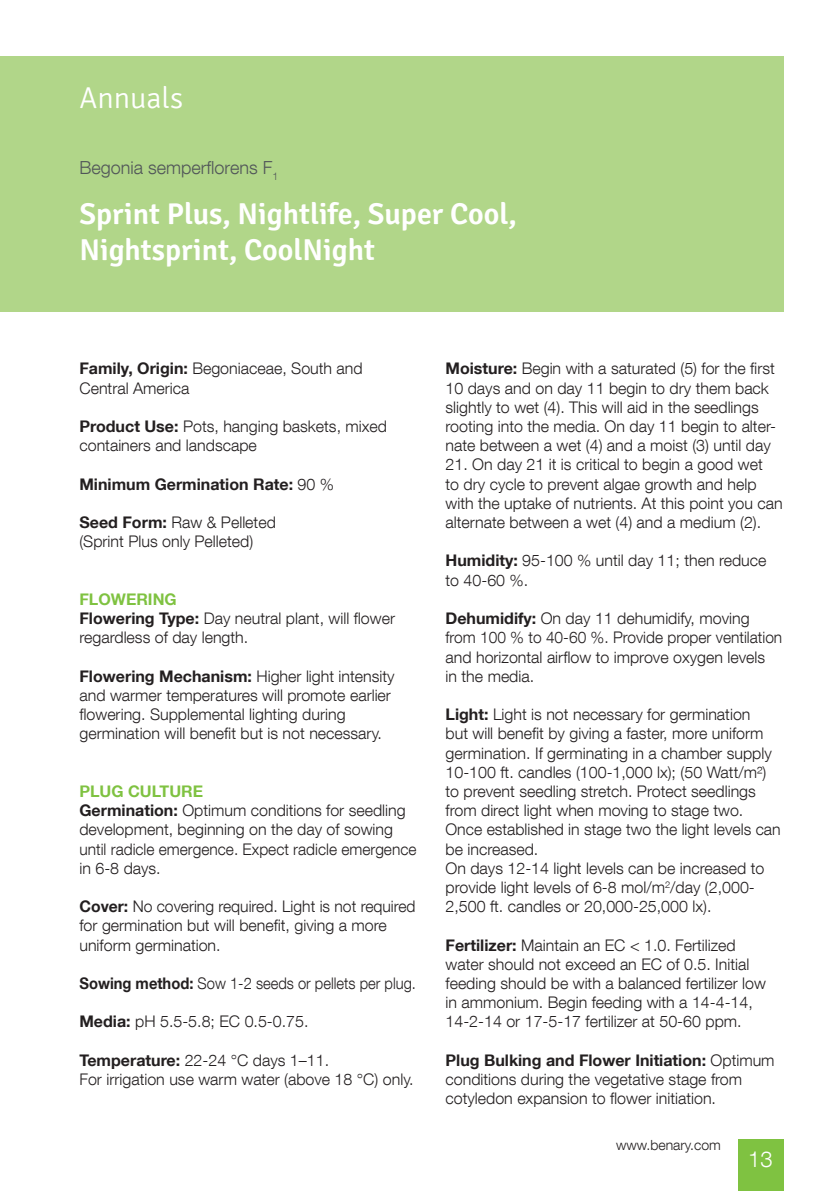
<style>
.page{position:relative;width:840px;height:1191px;background:#fff}
.page>*{position:absolute;margin:0;border:0;box-sizing:border-box;transform-origin:0 0}
.Product_Headline{font:600 30px/36px "Signika";color:#fff}
.Lebenszyklus{font:300 30px "Signika";color:#fff}
.t1{font:300 22px "Helvetica Neue LT Com";color:#fff}
.Gattung_Art{font:300 18px "Helvetica Neue LT Com";color:#515659}
.Fließtext{font:300 16px/19.2px "Helvetica Neue LT Com";color:#231f20}
.Fließtext-2{font:300 16px "Helvetica Neue LT Com";color:#231f20;scale:.92 1}
.Fließtext-3{font:700 16px "Helvetica Neue LT Com";color:#231f20}
.Fließtext-4{font:700 16px "Helvetica Neue LT Com";color:#7fc241}
.t2{font:300 14px "Helvetica Neue LT Com";color:#231f20}
.s1{font-weight:700}
.s2{font-weight:300}
</style>
<div class="page">
<div style="left:737px;top:1140px;width:45px;height:51px;background:#7fc241"></div>
<div style="left:0;top:57px;width:782px;height:255px;background:#b1d689"></div>
<p class="Lebenszyklus" style="left:79px;top:81px;width:105px">Annuals</p>
<p class="Gattung_Art" style="left:79px;top:157px;width:200px">Begonia semperflorens F<sub>1</sub></p>
<p class="Product_Headline" style="left:79px;top:196px;width:439px">Sprint Plus, Nightlife, Super Cool,<br>Nightsprint, CoolNight</p>
<p class="Fließtext" style="left:79px;top:359px;width:284px"><span class="s1">Family, Origin:</span> Begoniaceae, South and<br>Central America</p>
<p class="Fließtext" style="left:79px;top:416px;width:309px"><span class="s1">Product Use:</span> Pots, hanging baskets, mixed containers and landscape</p>
<p class="Fließtext-3" style="left:79px;top:474px;width:256px">Minimum Germination Rate: <span class="s2">90 %</span></p>
<p class="Fließtext" style="left:79px;top:512px;width:198px"><span class="s1">Seed Form:</span> Raw &amp; Pelleted (Sprint Plus only Pelleted)</p>
<p class="Fließtext-4" style="left:79px;top:589px;width:99px">FLOWERING</p>
<p class="Fließtext" style="left:79px;top:608px;width:317px"><span class="s1">Flowering Type:</span> Day neutral plant, will flower</p>
<p class="Fließtext" style="left:79px;top:627px;width:170px">regardless of day length.</p>
<p class="Fließtext" style="left:79px;top:666px;width:316px"><span class="s1">Flowering Mechanism:</span> Higher light intensity and warmer temperatures will promote earlier flowering. Supplemental lighting during germination will benefit but is not necessary.</p>
<p class="Fließtext-4" style="left:79px;top:781px;width:125px">PLUG CULTURE</p>
<p class="Fließtext" style="left:79px;top:800px;width:338px"><span class="s1">Germination:</span> Optimum conditions for seedling development, beginning on the day of sowing until radicle emergence. Expect radicle emergence in 6-8 days.</p>
<p class="Fließtext" style="left:79px;top:896px;width:337px"><span class="s1">Cover:</span> No covering required. Light is not required for germination but will benefit, giving a more uniform germination.</p>
<p class="Fließtext-2" style="left:79px;top:973px;width:367px"><span class="s1">Sowing method:</span> Sow 1-2 seeds or pellets per plug.</p>
<p class="Fließtext" style="left:79px;top:1011px;width:230px"><span class="s1">Media:</span> pH 5.5-5.8; EC 0.5-0.75.</p>
<p class="Fließtext" style="left:79px;top:1050px;width:335px"><span class="s1">Temperature:</span> 22-24 °C days 1–11.<br>For irrigation use warm water (above 18 °C) only.</p>
<p class="Fließtext" style="left:445px;top:359px;width:332px"><span class="s1">Moisture:</span> Begin with a saturated (5) for the first 10 days and on day 11 begin to dry them back slightly to wet (4). This will aid in the seedlings rooting into the media. On day 11 begin to alter&shy;nate between a wet (4) and a moist (3) until day</p>
<p class="Fließtext" style="left:445px;top:455px;width:338px">21. On day 21 it is critical to begin a good wet<br>to dry cycle to prevent algae growth and help with the uptake of nutrients. At this point you can alternate between a wet (4) and a medium (2).</p>
<p class="Fließtext" style="left:445px;top:551px;width:322px"><span class="s1">Humidity:</span> 95-100 % until day 11; then reduce to 40-60 %.</p>
<p class="Fließtext" style="left:445px;top:608px;width:338px"><span class="s1">Dehumidify:</span> On day 11 dehumidify, moving from 100 % to 40-60 %. Provide proper ventilation and horizontal airflow to improve oxygen levels<br>in the media.</p>
<p class="Fließtext" style="left:445px;top:704px;width:336px"><span class="s1">Light:</span> Light is not necessary for germination<br>but will benefit by giving a faster, more uniform germination. If germinating in a chamber supply 10-100 ft. candles (100-1,000 lx); (50 Watt/m²) to prevent seedling stretch. Protect seedlings from direct light when moving to stage two.<br>Once established in stage two the light levels can be increased.<br>On days 12-14 light levels can be increased to provide light levels of 6-8 mol/m<sup>2</sup>/day (2,000- 2,500 ft. candles or 20,000-25,000 lx).</p>
<p class="Fließtext" style="left:445px;top:935px;width:322px"><span class="s1">Fertilizer:</span> Maintain an EC &lt; 1.0. Fertilized water should not exceed an EC of 0.5. Initial feeding should be with a balanced fertilizer low in ammonium. Begin feeding with a 14-4-14, 14-2-14 or 17-5-17 fertilizer at 50-60 ppm.</p>
<p class="Fließtext" style="left:445px;top:1050px;width:330px"><span class="s1">Plug Bulking and Flower Initiation:</span> Optimum conditions during the vegetative stage from cotyledon expansion to flower initiation.</p>
<p class="t2" style="left:615px;top:1136px;width:106px">www.benary.com</p>
<h2 class="t1" style="left:747px;top:1145px;width:26px">13</h2>
</div>
